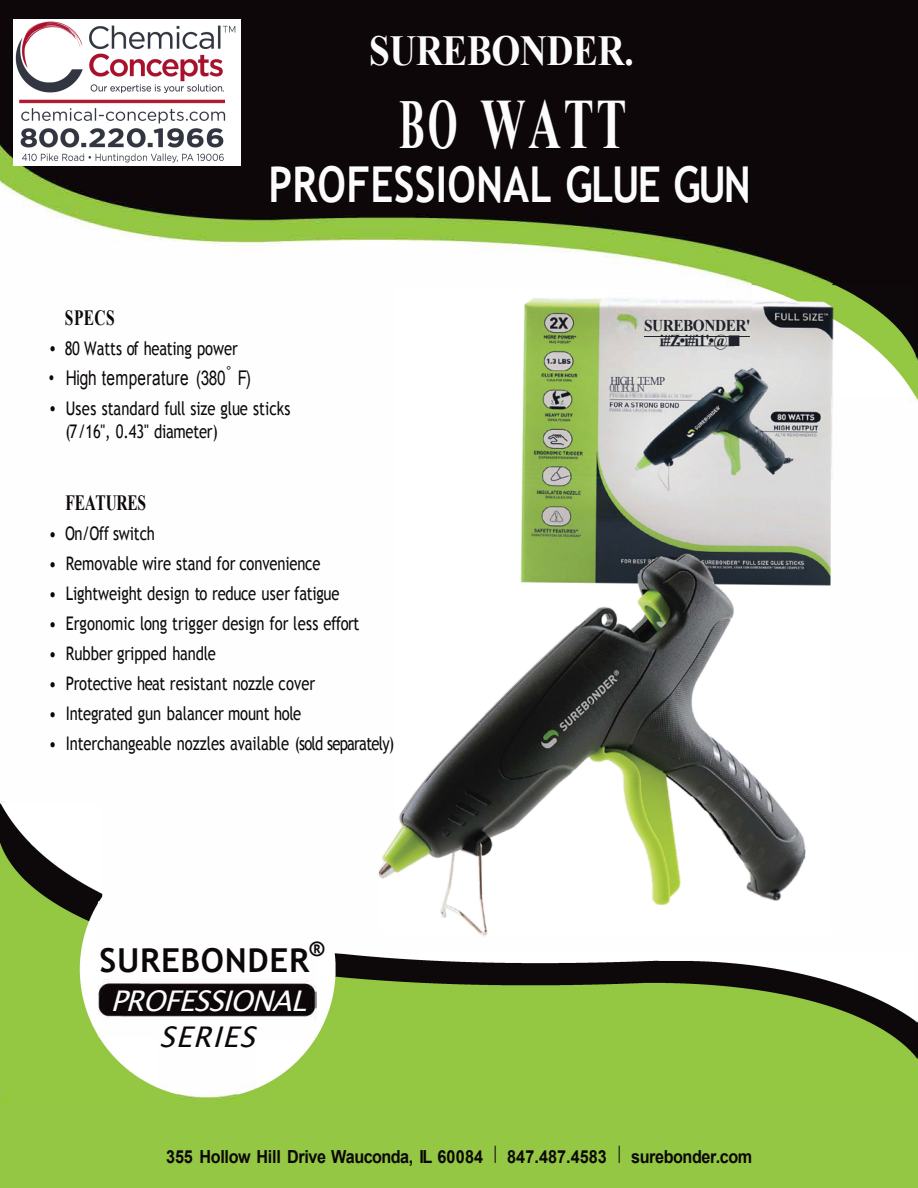
<style>
.page{position:relative;width:918px;height:1188px;background:#fff}
.page>*{position:absolute;margin:0;border:0;box-sizing:border-box;transform-origin:0 0}
.t1{font:700 70.5px "Times New Roman";color:#fcfcfc;scale:.64 1}
.t2{font:700 49.5px "Trebuchet MS";letter-spacing:.005em;color:#fcfcfc;scale:.82 1}
.t3{font:700 42.75px "Times New Roman";letter-spacing:-.01em;color:#fcfcfc;scale:.87 1}
.t4{font:700 33px "Trebuchet MS";letter-spacing:.02em;color:#0c0808}
.t5{font:italic 28.5px "Lucida Grande";color:#fcfcfc}
.t6{font:italic 28.5px "Lucida Grande";color:#0c0808}
.t7{font:700 21.75px "Times New Roman";letter-spacing:-.015em;color:#0c0808;scale:.71 1}
.t8{font:700 21.75px "Trebuchet MS";color:#0c0808}
.t9{font:20.25px "Arial";letter-spacing:.025em;color:#0c0808;scale:.76 1}
.t10{font:18.75px/23.4px "Trebuchet MS";letter-spacing:-.005em;color:#0c0808;scale:.79 1}
.t11{font:18.75px "Trebuchet MS";letter-spacing:-.01em;color:#0d0909;scale:.79 1}
.t12{font:700 18px "Arial";letter-spacing:-.025em;color:#0c0808;scale:.9 1}
.t13{font:700 16.5px/15px "Times New Roman";letter-spacing:-.03em;color:#20212c;text-align:center;scale:.93 1}
.t14{font:12px "Times New Roman";letter-spacing:-.07em;color:#3a3750;scale:.9 1}
.t15{font:12px "Times New Roman";letter-spacing:-.21em;color:#5e5b6d;scale:.9 1}
.s1{font-size:69.75px}
.s2{font-weight:400;font-size:23.25px}
.s3{font-family:"Geneva";font-weight:400;font-size:22.5px}
</style>
<div class="page">
<img style="left:0;top:0;width:917px;height:1187px">
<img style="left:0;top:804px;width:177px;height:293px">
<img style="left:379px;top:285px;width:537px;height:650px">
<img style="left:238px;top:953px;width:678px;height:144px">
<hr style="left:644px;top:336px;width:106px;height:1px;background:#202030">
<hr style="left:660px;top:345px;width:74px;height:1px;background:#5c6070">
<img style="left:14px;top:20px;width:226px;height:146px">
<h3 class="t3" style="left:369px;top:21px;width:305px">SUREBONDER.</h3>
<h1 class="t1" style="left:399px;top:75px;width:357px"><span class="s1">BO</span> WATT</h1>
<h2 class="t2" style="left:268px;top:153px;width:590px">PROFESSIONAL GLUE GUN</h2>
<p class="t7" style="left:65px;top:302px;width:72px">SPECS</p>
<p class="t10" style="left:49px;top:337px;width:241px">• 80 Watts of heating power</p>
<p class="t9" style="left:49px;top:364px;width:267px">• High temperature (380<sup>°</sup> F)</p>
<p class="t10" style="left:66px;top:397px;width:286px;text-indent:-17px">• Uses standard full size glue sticks (7 /16", 0.43" diameter)</p>
<p class="t7" style="left:66px;top:487px;width:115px">FEATURES</p>
<p class="t11" style="left:49px;top:522px;width:136px">• On/Off switch</p>
<p class="t10" style="left:49px;top:551px;width:345px">• Removable wire stand for convenience</p>
<p class="t10" style="left:49px;top:582px;width:369px">• Lightweight design to reduce user fatigue</p>
<p class="t10" style="left:49px;top:612px;width:394px">• Ergonomic long trigger design for less effort</p>
<p class="t10" style="left:49px;top:642px;width:213px">• Rubber gripped handle</p>
<p class="t10" style="left:49px;top:672px;width:339px">• Protective heat resistant nozzle cover</p>
<p class="t10" style="left:49px;top:702px;width:321px">• Integrated gun balancer mount hole</p>
<p class="t10" style="left:49px;top:731px;width:439px">• Interchangeable nozzles available (sold separately)</p>
<h3 class="t4" style="left:100px;top:939px;width:211px">SUREBONDER</h3>
<p class="t8" style="left:309px;top:935px;width:17px">®</p>
<h3 class="t5" style="left:110px;top:984px;width:212px">PROFESSIONAL</h3>
<h3 class="t6" style="left:159px;top:1020px;width:111px">SERIES</h3>
<p class="t13" style="left:644px;top:317px;width:116px">SUREBONDER' i#Z•i#i1'•@<span class="s2">■</span></p>
<p class="t14" style="left:610px;top:373px;width:62px">HIGH TEMP</p>
<p class="t15" style="left:609px;top:380px;width:41px">01.UEGUN</p>
<p class="t12" style="left:166px;top:1145px;width:653px">355 Hollow Hill Drive Wauconda, IL 60084 <span class="s3">I</span> 847.487.4583 <span class="s3">I</span> surebonder.com</p>
</div>
